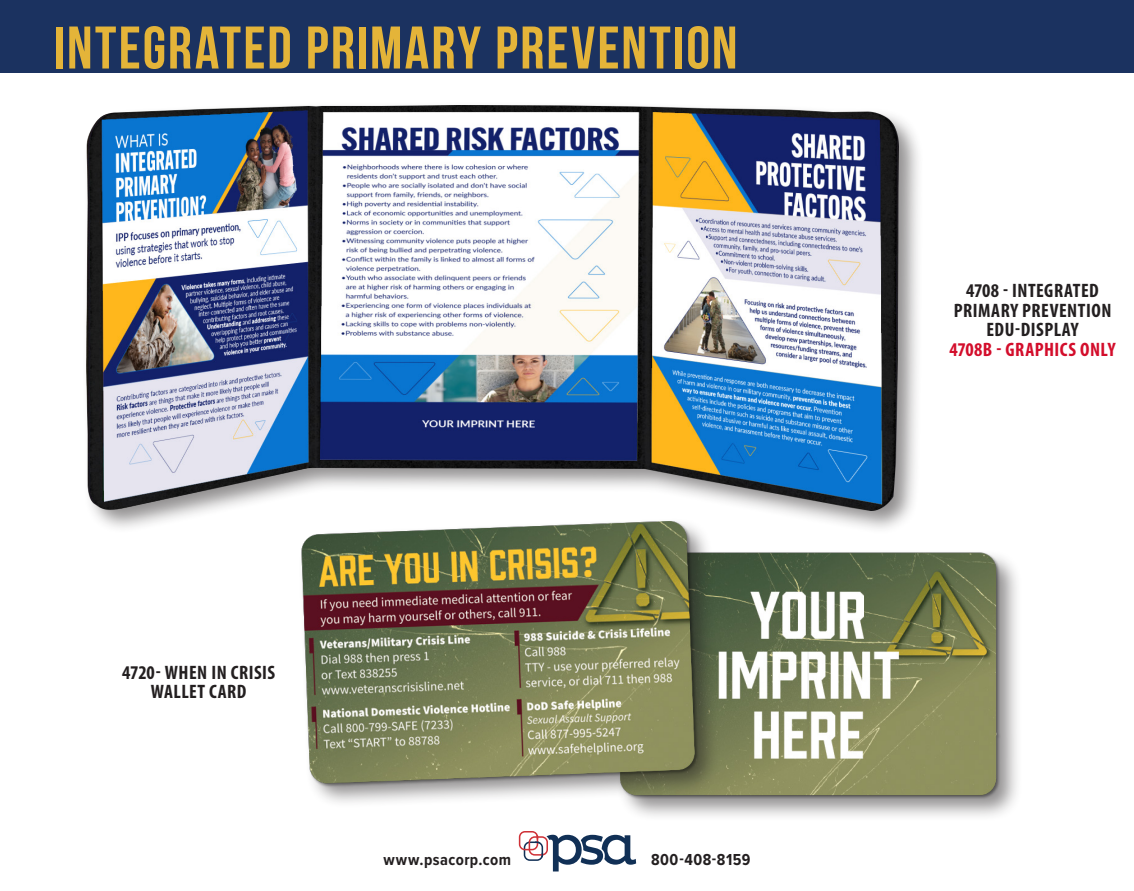
<style>
.page{position:relative;width:1134px;height:891px;background:#fff}
.page>*{position:absolute;margin:0;border:0;box-sizing:border-box;transform-origin:0 0}
.t1{font:700 60px "Bebas Neue";letter-spacing:.035em;color:#e4b439}
.Item_Headline{font:700 condensed 19.5px/19.5px "Myriad Pro";letter-spacing:.025em;color:#231f20;text-align:center}
.Item_Headline-2{font:700 condensed 19.5px "Myriad Pro";letter-spacing:.025em;color:#d30d2b}
.Folio{font:700 16.5px "Proxima Nova Cond";letter-spacing:.03em;color:#231f20}
</style>
<div class="page">
<div style="left:0;top:0;width:1134px;height:73px;background:#1b3260"></div>
<svg style="left:552px;top:864px;width:83px;height:7px"></svg>
<div style="left:82px;top:101px;width:843px;height:434px;background:#231f20;opacity:.5"></div>
<img style="left:86px;top:106px;width:813px;height:404px">
<div style="left:616px;top:548px;width:408px;height:275px;background:#231f20;opacity:.5"></div>
<img style="left:570px;top:444px;width:454px;height:358px">
<img style="left:247px;top:516px;width:501px;height:348px">
<h1 class="t1" style="left:54px;top:15px;width:685px">INTEGRATED PRIMARY PREVENTION</h1>
<p class="Item_Headline" style="left:122px;top:662px;width:155px">4720- WHEN IN CRISIS<br>WALLET CARD</p>
<p class="Folio" style="left:384px;top:847px;width:129px">www.psacorp.com</p>
<p class="Folio" style="left:651px;top:847px;width:101px">800-408-8159</p>
<p class="Item_Headline" style="left:954px;top:281px;width:159px">4708 - INTEGRATED<br>PRIMARY PREVENTION<br>EDU-DISPLAY</p>
<p class="Item_Headline-2" style="left:950px;top:337px;width:167px">4708B - GRAPHICS ONLY</p>
</div>
